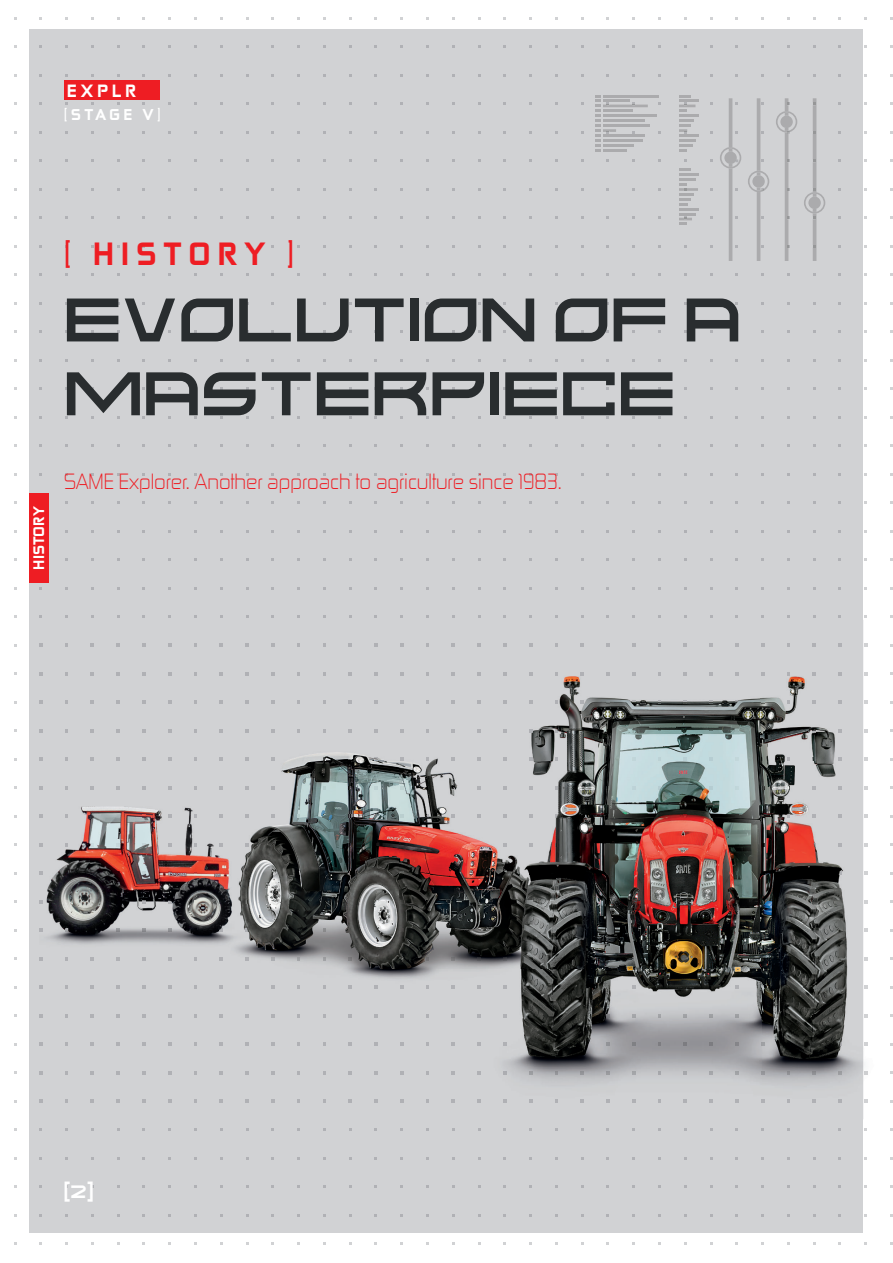
<style>
.page{position:relative;width:893px;height:1263px;background:#fff}
.page>*{position:absolute;margin:0;border:0;box-sizing:border-box;transform-origin:0 0}
.t1{font:61.5px/73.8px "Kusanagi";color:#292d2f}
.t2{font:30.6px "Zekton Hv";letter-spacing:.2em;color:#ee1d23;scale:1.06 1}
.t3{font:21px "Zekton Lt";color:#ee1d23;scale:.95 1}
.t4{font:18px "Kusanagi";color:#fff}
.t5{font:16.95px "Zekton Hv";letter-spacing:.2em;color:#fff;scale:1.06 1}
.t6{font:15px "Zekton Hv";letter-spacing:.185em;color:#fff;scale:1.06 1}
.t7{font:14.55px "Zekton Hv";color:#fff;scale:1.06 1}
</style>
<div class="page">
<div style="left:30px;top:30px;width:833px;height:1203px;background:#d1d2d4"></div>
<div style="left:30px;top:493px;width:19px;height:90px;background:#ee1d23"></div>
<img style="left:39px;top:620px;width:829px;height:499px">
<div style="left:64px;top:81px;width:95px;height:19px;background:#ee1d23"></div>
<hr style="left:603px;top:95px;width:56px;height:2px;background:#ababad">
<hr style="left:603px;top:114px;width:53px;height:3px;background:#ababad">
<hr style="left:603px;top:124px;width:47px;height:3px;background:#ababad">
<svg style="left:679px;top:95px;width:19px;height:17px"></svg>
<hr style="left:679px;top:114px;width:19px;height:3px;background:#ababad">
<hr style="left:679px;top:119px;width:14px;height:3px;background:#ababad">
<svg style="left:679px;top:124px;width:12px;height:10px"></svg>
<hr style="left:679px;top:134px;width:19px;height:3px;background:#ababad">
<hr style="left:679px;top:139px;width:16px;height:3px;background:#ababad">
<svg style="left:679px;top:144px;width:13px;height:8px"></svg>
<svg style="left:595px;top:95px;width:53px;height:57px"></svg>
<svg style="left:679px;top:168px;width:12px;height:3px"></svg>
<hr style="left:679px;top:173px;width:19px;height:3px;background:#ababad">
<hr style="left:679px;top:178px;width:16px;height:3px;background:#ababad">
<svg style="left:679px;top:183px;width:19px;height:8px"></svg>
<hr style="left:679px;top:193px;width:14px;height:3px;background:#ababad">
<svg style="left:679px;top:198px;width:12px;height:8px"></svg>
<hr style="left:679px;top:208px;width:19px;height:3px;background:#ababad">
<svg style="left:679px;top:213px;width:16px;height:12px"></svg>
<svg style="left:720px;top:98px;width:21px;height:163px"></svg>
<svg style="left:748px;top:98px;width:21px;height:163px"></svg>
<svg style="left:776px;top:98px;width:21px;height:163px"></svg>
<svg style="left:804px;top:98px;width:21px;height:163px"></svg>
<p class="t5" style="left:67px;top:83px;width:67px">EXPLR</p>
<p class="t6" style="left:64px;top:108px;width:93px">[STAGE V]</p>
<h2 class="t2" style="left:64px;top:240px;width:219px">[ HISTORY ]</h2>
<h1 class="t1" style="left:64px;top:278px;width:679px">EVOLUTION OF A<br>MASTERPIECE</h1>
<p class="t7" style="left:32px;top:570px;width:61px;rotate:-90deg">HISTORY</p>
<p class="t3" style="left:64px;top:472px;width:526px">SAME Explorer. Another approach to agriculture since 1983.</p>
<p class="t4" style="left:64px;top:1179px;width:32px">(2)</p>
</div>
